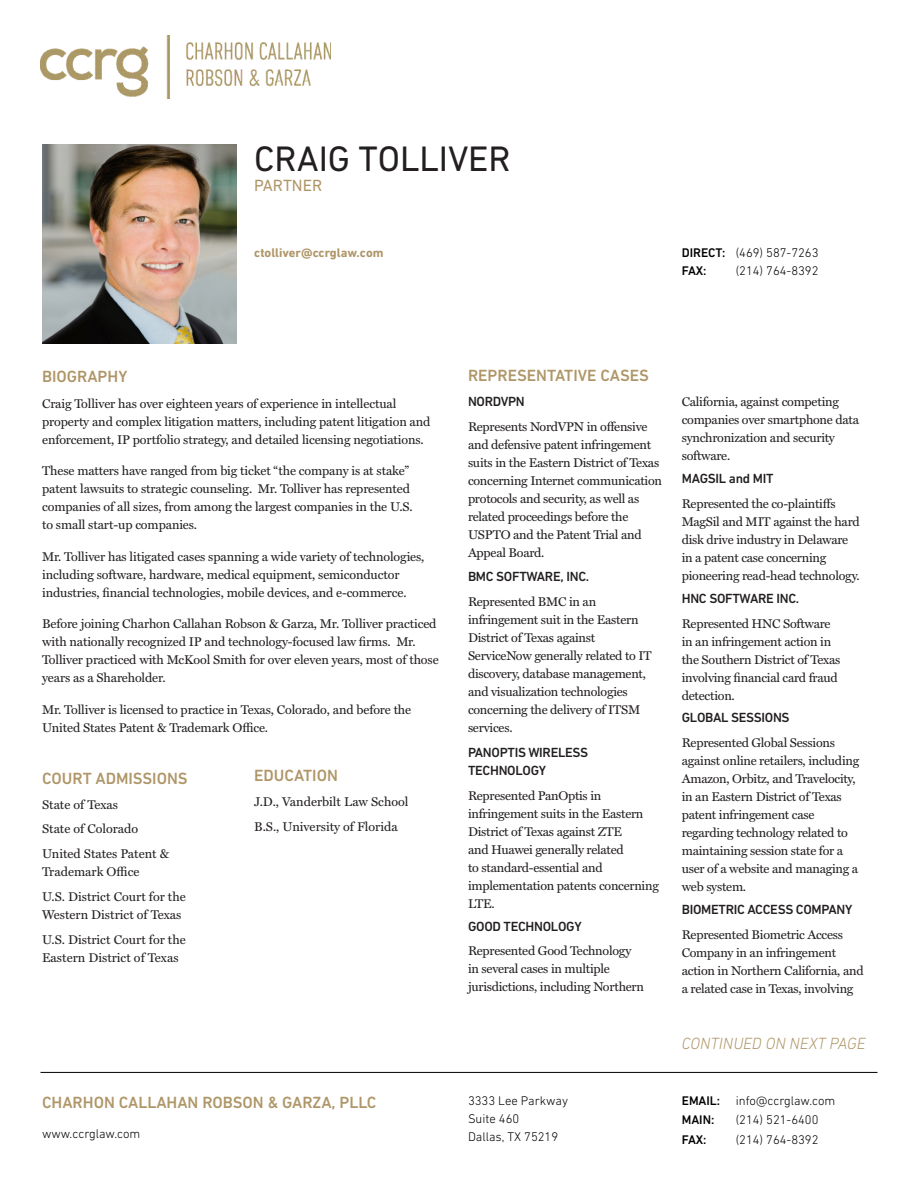
<style>
.page{position:relative;width:918px;height:1188px;background:#fff}
.page>*{position:absolute;margin:0;border:0;box-sizing:border-box;transform-origin:0 0}
.t1{font:36px "DIN Next W1 G";color:#231f20}
.t2{font:500 16.5px "DIN Next W1 G";color:#af9668}
.t3{font:italic 300 16.5px "DIN Next W1 G";color:#af9668}
.t4{font:16.5px "DIN Next W1 G";color:#af9668}
.CLIENT_TITLE{font:500 13.5px/18px "DIN Next W1 G";letter-spacing:-.02em;color:#231f20}
.Paragraph_Style_3{font:12.75px/18px "Miller Text";letter-spacing:-.02em;color:#231f20}
.Paragraph_Style_3-2{font:12.75px/18px "Miller Text";color:#231f20}
.t5{font:300 12.75px/18px "DIN Next W1 G";color:#000}
.t6{font:700 12.75px "DIN Next W1 G";color:#af9668}
.t7{font:500 12.75px "DIN Next W1 G";letter-spacing:-.035em;color:#000}
.s1{font-weight:500}
</style>
<div class="page">
<img style="left:41px;top:36px;width:290px;height:62px">
<hr style="left:40px;top:1072px;width:838px;height:1px;background:#000">
<img style="left:42px;top:144px;width:194px;height:200px">
<p class="t1" style="left:254px;top:138px;width:258px">CRAIG TOLLIVER</p>
<p class="t4" style="left:254px;top:176px;width:69px">PARTNER</p>
<p class="t6" style="left:254px;top:245px;width:131px">ctolliver@ccrglaw.com</p>
<p class="t5" style="left:682px;top:244px;width:138px"><span class="s1">DIRECT:</span> (469) 587-7263</p>
<p class="t7" style="left:682px;top:264px;width:26px">FAX:</p>
<p class="t5" style="left:736px;top:262px;width:84px">(214) 764-8392</p>
<p class="t2" style="left:42px;top:367px;width:87px">BIOGRAPHY</p>
<p class="Paragraph_Style_3" style="left:42px;top:394px;width:390px">Craig Tolliver has over eighteen years of experience in intellectual property and complex litigation matters, including patent litigation and enforcement, IP portfolio strategy, and detailed licensing negotiations.</p>
<p class="Paragraph_Style_3" style="left:42px;top:461px;width:372px">These matters have ranged from big ticket “the company is at stake” patent lawsuits to strategic counseling. Mr. Tolliver has represented companies of all sizes, from among the largest companies in the U.S. to small start-up companies.</p>
<p class="Paragraph_Style_3" style="left:42px;top:547px;width:384px">Mr. Tolliver has litigated cases spanning a wide variety of technologies, including software, hardware, medical equipment, semiconductor industries, financial technologies, mobile devices, and e-commerce.</p>
<p class="Paragraph_Style_3" style="left:42px;top:614px;width:398px">Before joining Charhon Callahan Robson &amp; Garza, Mr. Tolliver practiced with nationally recognized IP and technology-focused law firms. Mr.<br>Tolliver practiced with McKool Smith for over eleven years, most of those years as a Shareholder.</p>
<p class="Paragraph_Style_3" style="left:42px;top:700px;width:371px">Mr. Tolliver is licensed to practice in Texas, Colorado, and before the<br>United States Patent &amp; Trademark Office.</p>
<p class="t2" style="left:42px;top:769px;width:147px">COURT ADMISSIONS</p>
<p class="Paragraph_Style_3-2" style="left:42px;top:794px;width:78px">State of Texas</p>
<p class="Paragraph_Style_3-2" style="left:42px;top:819px;width:98px">State of Colorado</p>
<p class="Paragraph_Style_3-2" style="left:42px;top:844px;width:129px">United States Patent &amp;<br>Trademark Office</p>
<p class="Paragraph_Style_3-2" style="left:42px;top:887px;width:145px">U.S. District Court for the<br>Western District of Texas</p>
<p class="Paragraph_Style_3-2" style="left:42px;top:929px;width:145px">U.S. District Court for the<br>Eastern District of Texas</p>
<p class="t2" style="left:254px;top:766px;width:85px">EDUCATION</p>
<p class="Paragraph_Style_3-2" style="left:254px;top:792px;width:156px">J.D., Vanderbilt Law School</p>
<p class="Paragraph_Style_3-2" style="left:254px;top:816px;width:145px">B.S., University of Florida</p>
<p class="t2" style="left:468px;top:366px;width:182px">REPRESENTATIVE CASES</p>
<p class="CLIENT_TITLE" style="left:468px;top:392px;width:58px">NORDVPN</p>
<p class="Paragraph_Style_3" style="left:468px;top:416px;width:196px">Represents NordVPN in offensive and defensive patent infringement suits in the Eastern District of Texas concerning Internet communication protocols and security, as well as related proceedings before the<br>USPTO and the Patent Trial and<br>Appeal Board.</p>
<p class="CLIENT_TITLE" style="left:468px;top:568px;width:123px">BMC SOFTWARE, INC.</p>
<p class="Paragraph_Style_3" style="left:468px;top:592px;width:185px">Represented BMC in an infringement suit in the Eastern<br>District of Texas against<br>ServiceNow generally related to IT discovery, database management, and visualization technologies concerning the delivery of ITSM services.</p>
<p class="CLIENT_TITLE" style="left:468px;top:743px;width:122px">PANOPTIS WIRELESS<br>TECHNOLOGY</p>
<p class="Paragraph_Style_3" style="left:468px;top:785px;width:192px">Represented PanOptis in infringement suits in the Eastern<br>District of Texas against ZTE<br>and Huawei generally related<br>to standard-essential and implementation patents concerning<br>LTE.</p>
<p class="CLIENT_TITLE" style="left:468px;top:917px;width:115px">GOOD TECHNOLOGY</p>
<p class="Paragraph_Style_3" style="left:468px;top:941px;width:177px">Represented Good Technology in several cases in multiple jurisdictions, including Northern</p>
<p class="Paragraph_Style_3" style="left:682px;top:392px;width:179px">California, against competing companies over smartphone data synchronization and security software.</p>
<p class="CLIENT_TITLE" style="left:682px;top:469px;width:93px">MAGSIL and MIT</p>
<p class="Paragraph_Style_3" style="left:682px;top:494px;width:179px">Represented the co-plaintiffs<br>MagSil and MIT against the hard disk drive industry in Delaware in a patent case concerning pioneering read-head technology.</p>
<p class="CLIENT_TITLE" style="left:682px;top:589px;width:119px">HNC SOFTWARE INC.</p>
<p class="Paragraph_Style_3" style="left:682px;top:613px;width:160px">Represented HNC Software in an infringement action in the Southern District of Texas involving financial card fraud detection.</p>
<p class="CLIENT_TITLE" style="left:682px;top:709px;width:109px">GLOBAL SESSIONS</p>
<p class="Paragraph_Style_3" style="left:682px;top:733px;width:179px">Represented Global Sessions against online retailers, including<br>Amazon, Orbitz, and Travelocity, in an Eastern District of Texas patent infringement case regarding technology related to maintaining session state for a user of a website and managing a web system.</p>
<p class="CLIENT_TITLE" style="left:682px;top:900px;width:172px">BIOMETRIC ACCESS COMPANY</p>
<p class="Paragraph_Style_3" style="left:682px;top:925px;width:183px">Represented Biometric Access<br>Company in an infringement action in Northern California, and a related case in Texas, involving</p>
<p class="t3" style="left:682px;top:1034px;width:186px">CONTINUED ON NEXT PAGE</p>
<p class="t2" style="left:42px;top:1093px;width:336px">CHARHON CALLAHAN ROBSON &amp; GARZA, PLLC</p>
<p class="t5" style="left:468px;top:1091px;width:101px">3333 Lee Parkway<br>Suite 460<br>Dallas, TX 75219</p>
<p class="t5" style="left:682px;top:1091px;width:155px;line-height:19.5px"><span class="s1">EMAIL:</span> info@ccrglaw.com<br><span class="s1">MAIN:</span></p>
<p class="t5" style="left:736px;top:1111px;width:84px">(214) 521-6400</p>
<p class="t5" style="left:42px;top:1125px;width:100px">www.ccrglaw.com</p>
<p class="t7" style="left:682px;top:1132px;width:26px">FAX:</p>
<p class="t5" style="left:736px;top:1130px;width:84px">(214) 764-8392</p>
</div>
